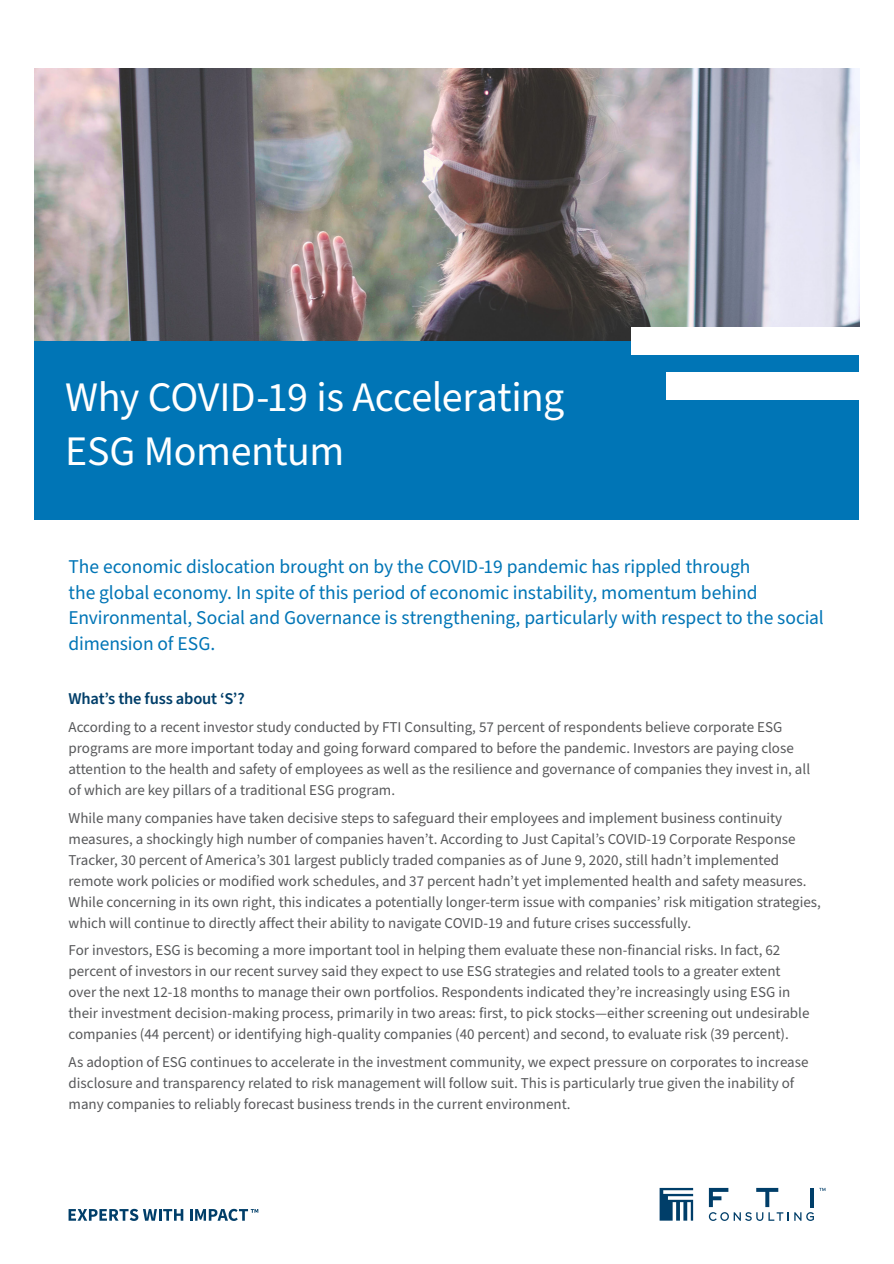
<style>
.page{position:relative;width:894px;height:1264px;background:#fff}
.page>*{position:absolute;margin:0;border:0;box-sizing:border-box;transform-origin:0 0}
.Headline{font:42px "Source Sans Pro";letter-spacing:-.01em;color:#fff}
.Intro{font:19.5px/25.5px "Source Sans Pro";letter-spacing:-.005em;color:#0075b6}
.Subhead{font:600 16.5px "Source Sans Pro";letter-spacing:-.01em;color:#003e69}
.Body_Copy{font:15px/21px "Source Sans Pro";color:#57585a}
</style>
<div class="page">
<svg style="left:69px;top:1209px;width:114px;height:12px"></svg>
<svg style="left:190px;top:1209px;width:68px;height:12px"></svg>
<svg style="left:660px;top:1188px;width:33px;height:33px"></svg>
<svg style="left:709px;top:1188px;width:116px;height:33px"></svg>
<img style="left:35px;top:69px;width:824px;height:272px">
<div style="left:35px;top:341px;width:824px;height:178px;background:#0075b6"></div>
<div style="left:631px;top:327px;width:228px;height:28px;background:#fff"></div>
<div style="left:666px;top:372px;width:193px;height:28px;background:#fff"></div>
<p class="Headline" style="left:65px;top:369px;width:501px">Why COVID-19 is Accelerating</p>
<p class="Headline" style="left:65px;top:423px;width:281px">ESG Momentum</p>
<p class="Intro" style="left:69px;top:555px;width:757px">The economic dislocation brought on by the COVID-19 pandemic has rippled through<br>the global economy. In spite of this period of economic instability, momentum behind Environmental, Social and Governance is strengthening, particularly with respect to the social dimension of ESG.</p>
<p class="Subhead" style="left:69px;top:688px;width:178px">What’s the fuss about ‘S’?</p>
<p class="Body_Copy" style="left:69px;top:717px;width:743px">According to a recent investor study conducted by FTI Consulting, 57 percent of respondents believe corporate ESG programs are more important today and going forward compared to before the pandemic. Investors are paying close attention to the health and safety of employees as well as the resilience and governance of companies they invest in, all of which are key pillars of a traditional ESG program.</p>
<p class="Body_Copy" style="left:69px;top:808px;width:754px">While many companies have taken decisive steps to safeguard their employees and implement business continuity measures, a shockingly high number of companies haven’t. According to Just Capital’s COVID-19 Corporate Response Tracker, 30 percent of America’s 301 largest publicly traded companies as of June 9, 2020, still hadn’t implemented remote work policies or modified work schedules, and 37 percent hadn’t yet implemented health and safety measures.<br>While concerning in its own right, this indicates a potentially longer-term issue with companies’ risk mitigation strategies, which will continue to directly affect their ability to navigate COVID-19 and future crises successfully.</p>
<p class="Body_Copy" style="left:69px;top:940px;width:742px">For investors, ESG is becoming a more important tool in helping them evaluate these non-financial risks. In fact, 62 percent of investors in our recent survey said they expect to use ESG strategies and related tools to a greater extent over the next 12-18 months to manage their own portfolios. Respondents indicated they’re increasingly using ESG in their investment decision-making process, primarily in two areas: first, to pick stocks—either screening out undesirable companies (44 percent) or identifying high-quality companies (40 percent) and second, to evaluate risk (39 percent).</p>
<p class="Body_Copy" style="left:69px;top:1052px;width:741px">As adoption of ESG continues to accelerate in the investment community, we expect pressure on corporates to increase disclosure and transparency related to risk management will follow suit. This is particularly true given the inability of many companies to reliably forecast business trends in the current environment.</p>
</div>
